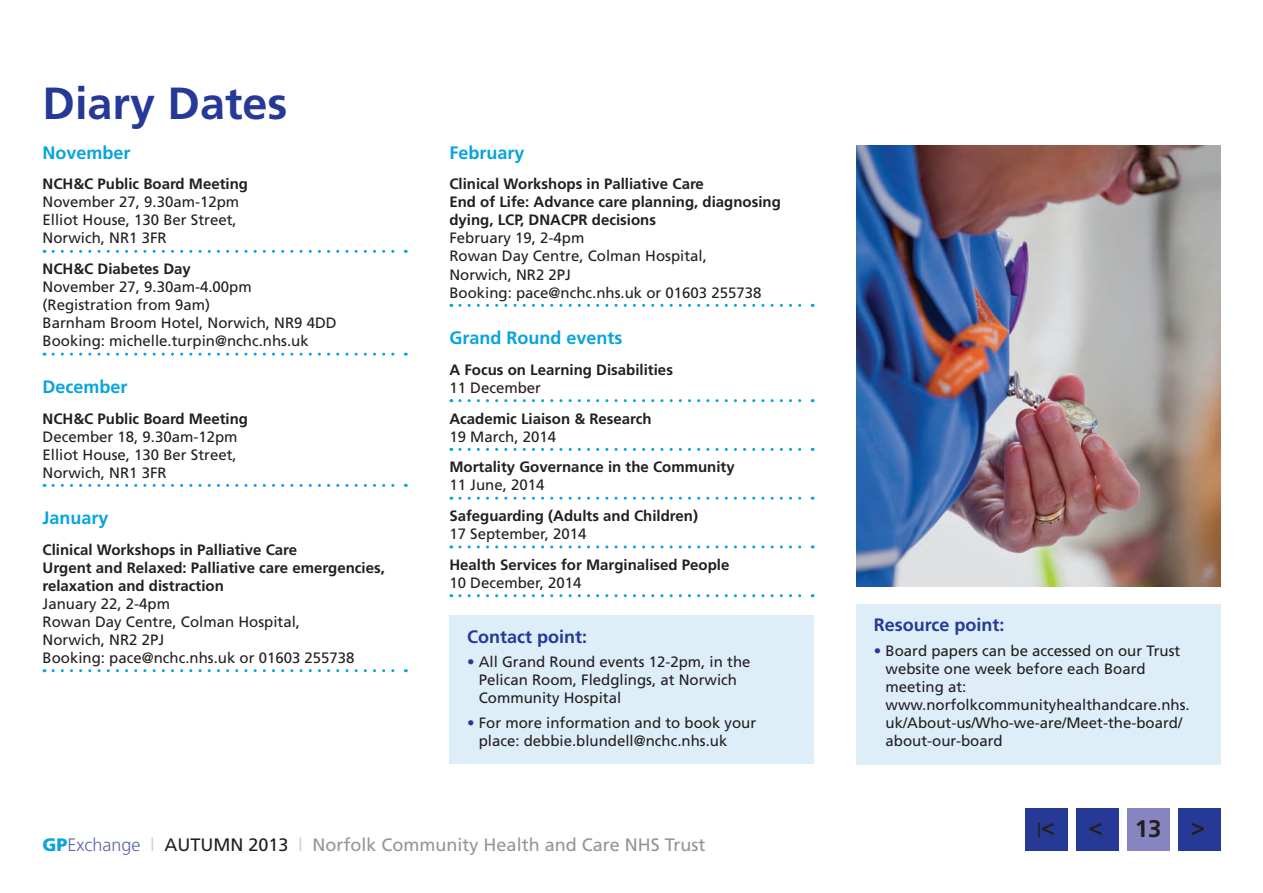
<style>
.page{position:relative;width:1263px;height:893px;background:#fff}
.page>*{position:absolute;margin:0;border:0;box-sizing:border-box;transform-origin:0 0}
.NCH_C_Header_30pt_36{font:700 45px "Frutiger";color:#263996}
.t1{font:700 24px "Frutiger";color:#231f20}
.t2{font:18px "Frutiger";color:#939598}
.NCH_C_Body_10pt_12pt{font:700 18px "Frutiger";color:#08a4df}
.NCH_C_Body_10pt_12pt-2{font:700 18px "Frutiger";color:#263996}
.NCH_C_Diary_Entry{font:700 15px/18px "Frutiger";color:#231f20}
.NCH_C_Body_10pt_12pt-3{font:15px/18px "Frutiger";color:#231f20}
.NCH_C_Diary_Entry-2{font:15px/18px "Frutiger";color:#231f20}
.s1{font-weight:700}
.s2{font-weight:400}
.s3{color:#263996}
.s4{font-weight:900;color:#08a4df}
.s5{font-weight:300;color:#6064ae}
.s6{color:#d1d2d4}
.s7{color:#231f20}
.s8{font-size:24px}
</style>
<div class="page">
<div style="left:1178px;top:808px;width:42px;height:42px;background:#263996"></div>
<div style="left:1076px;top:808px;width:42px;height:42px;background:#263996"></div>
<div style="left:1025px;top:808px;width:42px;height:42px;background:#263996"></div>
<div style="left:1127px;top:808px;width:42px;height:42px;background:#8685c0"></div>
<svg style="left:53px;top:250px;width:353px;height:3px"></svg>
<svg style="left:53px;top:353px;width:353px;height:3px"></svg>
<svg style="left:53px;top:484px;width:353px;height:3px"></svg>
<svg style="left:53px;top:669px;width:353px;height:3px"></svg>
<svg style="left:460px;top:304px;width:353px;height:3px"></svg>
<svg style="left:460px;top:399px;width:353px;height:3px"></svg>
<svg style="left:460px;top:448px;width:353px;height:3px"></svg>
<svg style="left:460px;top:497px;width:353px;height:3px"></svg>
<svg style="left:460px;top:545px;width:353px;height:3px"></svg>
<svg style="left:460px;top:594px;width:353px;height:3px"></svg>
<img style="left:857px;top:145px;width:363px;height:442px">
<div style="left:856px;top:604px;width:364px;height:160px;background:#deeef9"></div>
<div style="left:449px;top:616px;width:365px;height:148px;background:#deeef9"></div>
<p class="NCH_C_Header_30pt_36" style="left:43px;top:77px;width:247px">Diary Dates</p>
<p class="NCH_C_Body_10pt_12pt" style="left:43px;top:142px;width:90px">November</p>
<p class="NCH_C_Diary_Entry-2" style="left:43px;top:175px;width:207px"><span class="s1">NCH&amp;C Public Board Meeting<br></span>November 27, 9.30am-12pm<br>Elliot House, 130 Ber Street,<br>Norwich, NR1 3FR</p>
<p class="NCH_C_Diary_Entry-2" style="left:43px;top:260px;width:296px"><span class="s1">NCH&amp;C Diabetes Day<br></span>November 27, 9.30am-4.00pm (Registration from 9am)<br>Barnham Broom Hotel, Norwich, NR9 4DD<br>Booking: michelle.turpin@nchc.nhs.uk</p>
<p class="NCH_C_Body_10pt_12pt" style="left:43px;top:376px;width:87px">December</p>
<p class="NCH_C_Diary_Entry-2" style="left:43px;top:409px;width:207px"><span class="s1">NCH&amp;C Public Board Meeting<br></span>December 18, 9.30am-12pm<br>Elliot House, 130 Ber Street,<br>Norwich, NR1 3FR</p>
<p class="NCH_C_Body_10pt_12pt" style="left:43px;top:507px;width:68px">January</p>
<p class="NCH_C_Diary_Entry" style="left:43px;top:541px;width:344px">Clinical Workshops in Palliative Care<br>Urgent and Relaxed: Palliative care emergencies, relaxation and distraction<br><span class="s2">January 22, 2-4pm<br>Rowan Day Centre, Colman Hospital,<br>Norwich, NR2 2PJ<br>Booking: pace@nchc.nhs.uk or 01603 255738</span></p>
<p class="NCH_C_Body_10pt_12pt" style="left:449px;top:142px;width:77px">February</p>
<p class="NCH_C_Diary_Entry" style="left:449px;top:175px;width:333px">Clinical Workshops in Palliative Care<br>End of Life: Advance care planning, diagnosing dying, LCP, DNACPR decisions<br><span class="s2">February 19, 2-4pm<br>Rowan Day Centre, Colman Hospital,<br>Norwich, NR2 2PJ<br>Booking: pace@nchc.nhs.uk or 01603 255738</span></p>
<p class="NCH_C_Body_10pt_12pt" style="left:449px;top:327px;width:175px">Grand Round events</p>
<p class="NCH_C_Diary_Entry" style="left:449px;top:361px;width:225px">A Focus on Learning Disabilities<br><span class="s2">11 December</span></p>
<p class="NCH_C_Diary_Entry" style="left:449px;top:409px;width:204px">Academic Liaison &amp; Research<br><span class="s2">19 March, 2014</span></p>
<p class="NCH_C_Diary_Entry" style="left:449px;top:458px;width:287px">Mortality Governance in the Community<br><span class="s2">11 June, 2014</span></p>
<p class="NCH_C_Diary_Entry" style="left:449px;top:507px;width:250px">Safeguarding (Adults and Children)<br><span class="s2">17 September, 2014</span></p>
<p class="NCH_C_Diary_Entry" style="left:449px;top:556px;width:282px">Health Services for Marginalised People<br><span class="s2">10 December, 2014</span></p>
<p class="NCH_C_Body_10pt_12pt-2" style="left:467px;top:626px;width:122px">Contact point:</p>
<p class="NCH_C_Body_10pt_12pt-3" style="left:479px;top:653px;width:273px;text-indent:-12px"><span class="s3">•</span> All Grand Round events 12-2pm, in the<br>Pelican Room, Fledglings, at Norwich<br>Community Hospital</p>
<p class="NCH_C_Body_10pt_12pt-3" style="left:479px;top:713px;width:279px;text-indent:-12px"><span class="s3">•</span> For more information and to book your place: debbie.blundell@nchc.nhs.uk</p>
<p class="t2" style="left:43px;top:834px;width:664px"><span class="s4">GP</span><span class="s5">Exchange</span> <span class="s6">|</span> <span class="s7">AUTUMN 2013</span> <span class="s6">|</span> Norfolk Community Health and Care NHS Trust</p>
<p class="NCH_C_Body_10pt_12pt-2" style="left:874px;top:614px;width:132px">Resource point:</p>
<p class="NCH_C_Body_10pt_12pt-3" style="left:885px;top:641px;width:306px;text-indent:-12px"><span class="s3">•</span> Board papers can be accessed on our Trust website one week before each Board meeting at: www.norfolkcommunityhealthandcare.nhs. uk/About-us/Who-we-are/Meet-the-board/ about-our-board</p>
<p class="NCH_C_Diary_Entry" style="left:1037px;top:819px;width:19px">|<span class="s8">&lt;</span></p>
<h2 class="t1" style="left:1089px;top:813px;width:16px">&lt;</h2>
<p class="t1" style="left:1135px;top:814px;width:72px">13 &gt;</p>
</div>
